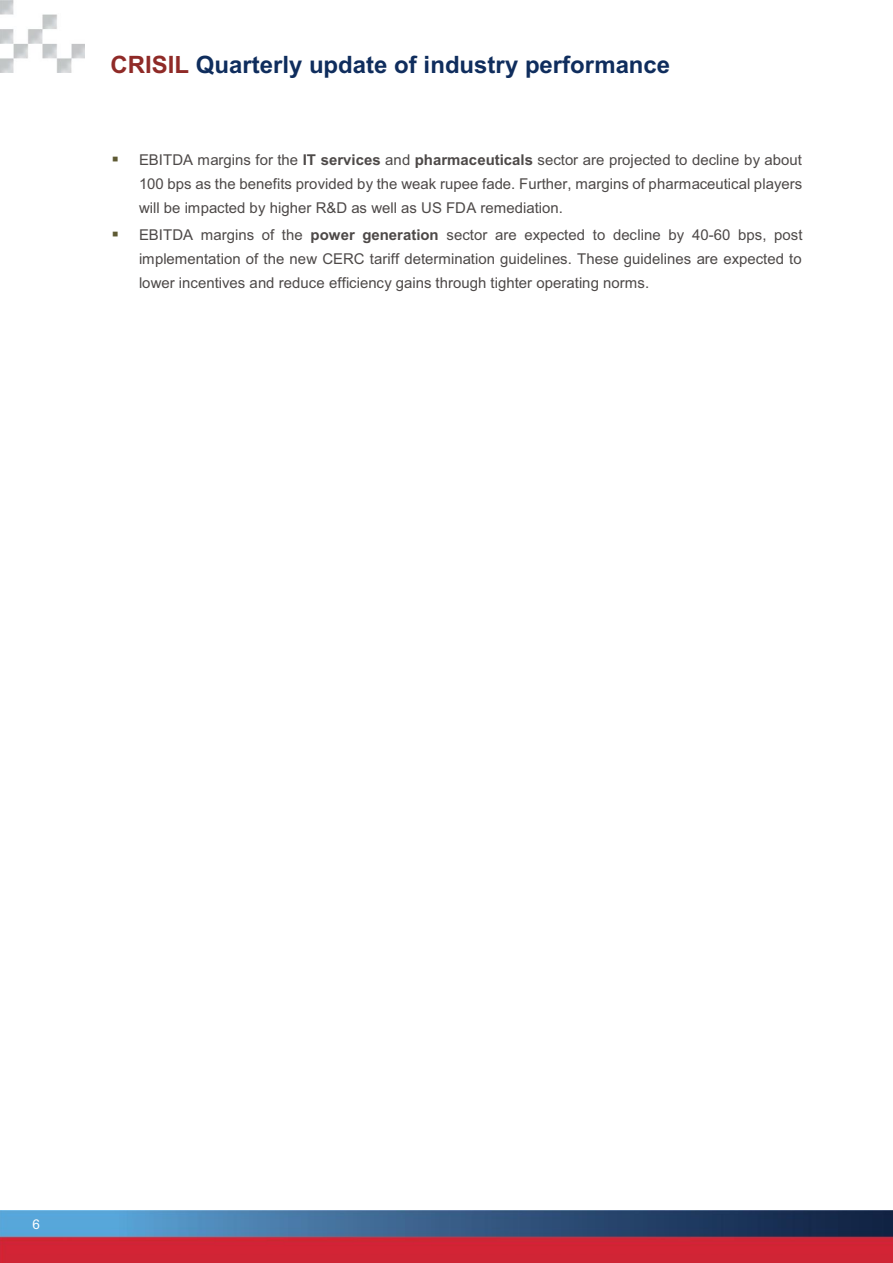
<style>
.page{position:relative;width:893px;height:1263px;background:#fff}
.page>*{position:absolute;margin:0;border:0;box-sizing:border-box;transform-origin:0 0}
.t1{font:700 24px "Arial";color:#0f2d5d}
.t2{font:15px/24.2px "Arial";color:#4d4948;text-align:justify}
.t3{font:13.5px "Arial";color:#fff}
.s1{color:#8f2a27}
.s2{font-weight:700;font-size:18px;color:#5e5a33}
.s3{font-weight:700}
</style>
<div class="page">
<img style="left:0;top:1px;width:85px;height:72px">
<img style="left:0;top:1210px;width:892px;height:53px">
<h1 class="t1" style="left:111px;top:56px;width:561px"><span class="s1">CRISIL</span> Quarterly update of industry performance</h1>
<p class="t2" style="left:139px;top:149px;width:664px;text-indent:-27px"><span class="s2">▪</span> EBITDA margins for the <span class="s3">IT services</span> and <span class="s3">pharmaceuticals</span> sector are projected to decline by about 100 bps as the benefits provided by the weak rupee fade. Further, margins of pharmaceutical players will be impacted by higher R&amp;D as well as US FDA remediation.</p>
<p class="t2" style="left:139px;top:224px;width:665px;text-indent:-27px"><span class="s2">▪</span> EBITDA margins of the <span class="s3">power generation</span> sector are expected to decline by 40-60 bps, post implementation of the new CERC tariff determination guidelines. These guidelines are expected to lower incentives and reduce efficiency gains through tighter operating norms.</p>
<p class="t3" style="left:33px;top:1219px;width:9px">6</p>
</div>
